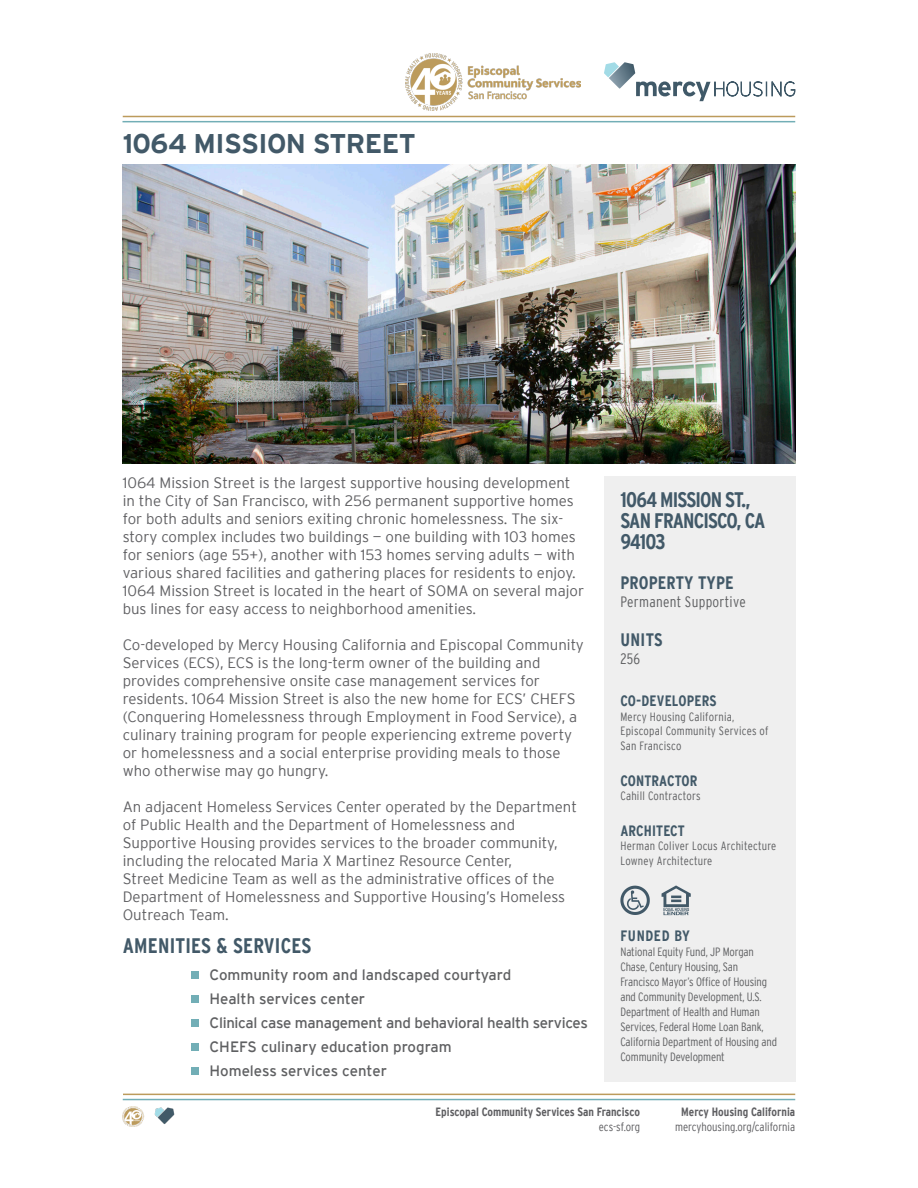
<style>
.page{position:relative;width:918px;height:1188px;background:#fff}
.page>*{position:absolute;margin:0;border:0;box-sizing:border-box;transform-origin:0 0}
.t1{font:700 27px "Interstate";letter-spacing:-.02em;color:#425968}
.t2{font:700 condensed 21px/21px "Interstate";letter-spacing:-.04em;color:#425968}
.t3{font:700 condensed 21px "Interstate";letter-spacing:.01em;color:#425968}
.t4{font:700 condensed 18px "Interstate";letter-spacing:.01em;color:#425968}
.t5{font:300 15px/18px "Interstate";color:#5f5f62}
.t6{font:15px "Interstate";letter-spacing:-.01em;color:#5f6062}
.t7{font:700 condensed 15px "Interstate";letter-spacing:.01em;color:#425968}
.t8{font:300 condensed 15px "Interstate";letter-spacing:.02em;color:#5f6062}
.t9{font:700 condensed 15px "Interstate";letter-spacing:.04em;color:#425968}
.t10{font:300 condensed 12px/15px "Interstate";letter-spacing:-.01em;color:#5f6062}
.t11{font:300 condensed 12px/14.4px "Interstate";letter-spacing:.02em;color:#5f6062}
.t12{font:300 condensed 12px/15px "Interstate";color:#5f5f62;text-align:center}
.t13{font:700 condensed 12px "Interstate";color:#5f5f62}
.s1{font-weight:700}
</style>
<div class="page">
<svg style="left:604px;top:62px;width:191px;height:39px"></svg>
<div style="left:604px;top:476px;width:191px;height:606px;background:#efefef"></div>
<div style="left:192px;top:971px;width:7px;height:8px;background:#72aeb6"></div>
<div style="left:192px;top:995px;width:7px;height:8px;background:#72aeb6"></div>
<div style="left:192px;top:1019px;width:7px;height:8px;background:#72aeb6"></div>
<div style="left:192px;top:1043px;width:7px;height:8px;background:#72aeb6"></div>
<div style="left:192px;top:1067px;width:7px;height:8px;background:#72aeb6"></div>
<svg style="left:662px;top:885px;width:29px;height:30px"></svg>
<svg style="left:620px;top:886px;width:30px;height:29px"></svg>
<hr style="left:123px;top:121px;width:672px;height:1px;background:#72aeb6">
<hr style="left:123px;top:116px;width:672px;height:1px;background:#bc9b5c">
<img style="left:154px;top:1107px;width:21px;height:17px">
<img style="left:123px;top:165px;width:672px;height:298px">
<hr style="left:123px;top:1099px;width:672px;height:1px;background:#72aeb6">
<hr style="left:123px;top:1094px;width:672px;height:1px;background:#bc9b5c">
<img style="left:406px;top:53px;width:175px;height:57px">
<img style="left:123px;top:1106px;width:21px;height:21px">
<p class="t1" style="left:123px;top:128px;width:295px">1064 MISSION STREET</p>
<p class="t5" style="left:123px;top:474px;width:463px">1064 Mission Street is the largest supportive housing development in the City of San Francisco, with 256 permanent supportive homes for both adults and seniors exiting chronic homelessness. The six&shy;story complex includes two buildings — one building with 103 homes for seniors (age 55+), another with 153 homes serving adults — with various shared facilities and gathering places for residents to enjoy.<br>1064 Mission Street is located in the heart of SOMA on several major bus lines for easy access to neighborhood amenities.</p>
<p class="t5" style="left:123px;top:636px;width:463px">Co-developed by Mercy Housing California and Episcopal Community Services (ECS), ECS is the long-term owner of the building and provides comprehensive onsite case management services for residents. 1064 Mission Street is also the new home for ECS’ CHEFS (Conquering Homelessness through Employment in Food Service), a culinary training program for people experiencing extreme poverty or homelessness and a social enterprise providing meals to those who otherwise may go hungry.</p>
<p class="t5" style="left:123px;top:798px;width:456px">An adjacent Homeless Services Center operated by the Department of Public Health and the Department of Homelessness and Supportive Housing provides services to the broader community, including the relocated Maria X Martinez Resource Center,<br>Street Medicine Team as well as the administrative offices of the Department of Homelessness and Supportive Housing’s Homeless Outreach Team.</p>
<p class="t3" style="left:123px;top:934px;width:190px">AMENITIES &amp; SERVICES</p>
<p class="t6" style="left:210px;top:966px;width:303px">Community room and landscaped courtyard</p>
<p class="t6" style="left:210px;top:990px;width:157px">Health services center</p>
<p class="t6" style="left:210px;top:1014px;width:380px">Clinical case management and behavioral health services</p>
<p class="t6" style="left:210px;top:1038px;width:244px">CHEFS culinary education program</p>
<p class="t6" style="left:210px;top:1062px;width:179px">Homeless services center</p>
<p class="t2" style="left:620px;top:489px;width:147px">1064 MISSION ST.,<br>SAN FRANCISCO, CA<br>94103</p>
<p class="t4" style="left:620px;top:573px;width:115px">PROPERTY TYPE</p>
<p class="t8" style="left:620px;top:593px;width:127px">Permanent Supportive</p>
<p class="t4" style="left:620px;top:630px;width:44px">UNITS</p>
<p class="t8" style="left:620px;top:651px;width:21px">256</p>
<p class="t7" style="left:620px;top:693px;width:98px">CO-DEVELOPERS</p>
<p class="t11" style="left:620px;top:709px;width:149px">Mercy Housing California,<br>Episcopal Community Services of<br>San Francisco</p>
<p class="t7" style="left:620px;top:772px;width:78px">CONTRACTOR</p>
<p class="t11" style="left:620px;top:789px;width:82px">Cahill Contractors</p>
<p class="t7" style="left:620px;top:822px;width:66px">ARCHITECT</p>
<p class="t11" style="left:620px;top:839px;width:158px">Herman Coliver Locus Architecture<br>Lowney Architecture</p>
<p class="t9" style="left:620px;top:928px;width:71px">FUNDED BY</p>
<p class="t10" style="left:620px;top:944px;width:148px">National Equity Fund, JP Morgan<br>Chase, Century Housing, San<br>Francisco Mayor’s Office of Housing and Community Development, U.S.<br>Department of Health and Human<br>Services, Federal Home Loan Bank,</p>
<p class="t10" style="left:620px;top:1034px;width:158px">California Department of Housing and<br>Community Development</p>
<p class="t13" style="left:436px;top:1105px;width:206px">Episcopal Community Services San Francisco</p>
<p class="t12" style="left:599px;top:1119px;width:43px">ecs-sf.org</p>
<p class="t12" style="left:675px;top:1104px;width:122px"><span class="s1">Mercy Housing California </span>mercyhousing.org/california</p>
</div>
